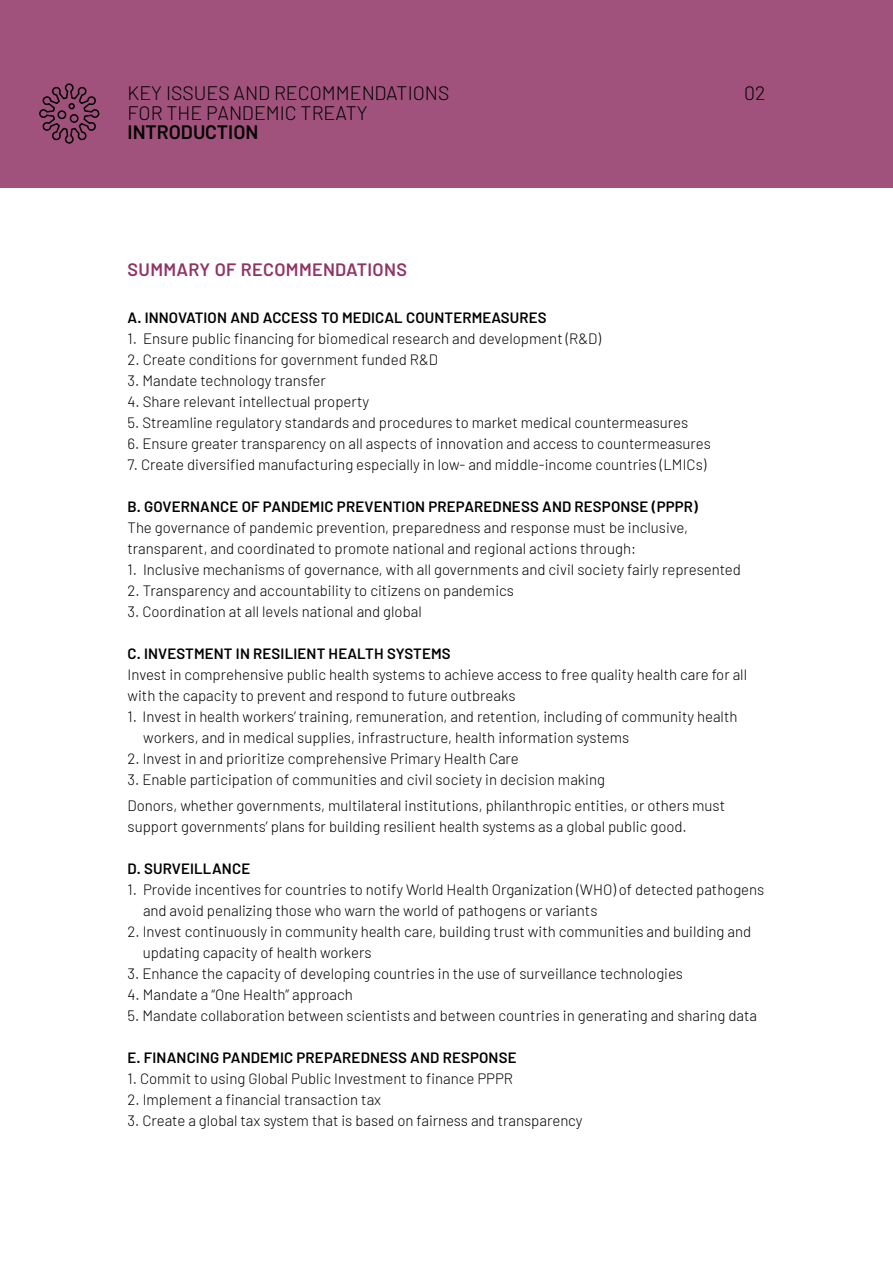
<style>
.page{position:relative;width:893px;height:1263px;background:#fff}
.page>*{position:absolute;margin:0;border:0;box-sizing:border-box;transform-origin:0 0}
.t1{font:300 19.5px "Barlow";color:#000}
.t2{font:600 19.5px "Barlow";color:#000}
.t3{font:600 18px "Barlow";letter-spacing:.02em;color:#913465}
.t4{font:300 15px/21px "Barlow";color:#000}
.t5{font:600 15px "Barlow";letter-spacing:.01em;color:#000}
</style>
<div class="page">
<div style="left:0;top:0;width:893px;height:187px;background:#a1527c"></div>
<svg style="left:39px;top:83px;width:61px;height:61px"></svg>
<h1 class="t1" style="left:128px;top:79px;width:323px">KEY ISSUES AND RECOMMENDATIONS</h1>
<h1 class="t1" style="left:744px;top:79px;width:23px">02</h1>
<h1 class="t1" style="left:128px;top:99px;width:242px">FOR THE PANDEMIC TREATY</h1>
<h1 class="t2" style="left:128px;top:120px;width:132px">INTRODUCTION</h1>
<p class="t3" style="left:128px;top:259px;width:281px">SUMMARY OF RECOMMENDATIONS</p>
<p class="t5" style="left:128px;top:308px;width:421px">A. INNOVATION AND ACCESS TO MEDICAL COUNTERMEASURES</p>
<p class="t4" style="left:128px;top:327px;width:475px">1. Ensure public financing for biomedical research and development (R&amp;D)</p>
<p class="t4" style="left:128px;top:348px;width:312px">2. Create conditions for government funded R&amp;D</p>
<p class="t4" style="left:128px;top:369px;width:200px">3. Mandate technology transfer</p>
<p class="t4" style="left:128px;top:390px;width:243px">4. Share relevant intellectual property</p>
<p class="t4" style="left:128px;top:411px;width:562px">5. Streamline regulatory standards and procedures to market medical countermeasures</p>
<p class="t4" style="left:128px;top:432px;width:585px">6. Ensure greater transparency on all aspects of innovation and access to countermeasures</p>
<p class="t4" style="left:128px;top:453px;width:580px">7. Create diversified manufacturing especially in low- and middle-income countries (LMICs)</p>
<p class="t5" style="left:128px;top:497px;width:572px">B. GOVERNANCE OF PANDEMIC PREVENTION PREPAREDNESS AND RESPONSE (PPPR)</p>
<p class="t4" style="left:128px;top:516px;width:562px">The governance of pandemic prevention, preparedness and response must be inclusive, transparent, and coordinated to promote national and regional actions through:</p>
<p class="t4" style="left:128px;top:558px;width:615px">1. Inclusive mechanisms of governance, with all governments and civil society fairly represented</p>
<p class="t4" style="left:128px;top:579px;width:388px">2. Transparency and accountability to citizens on pandemics</p>
<p class="t4" style="left:128px;top:600px;width:296px">3. Coordination at all levels national and global</p>
<p class="t5" style="left:128px;top:645px;width:325px">C. INVESTMENT IN RESILIENT HEALTH SYSTEMS</p>
<p class="t4" style="left:128px;top:663px;width:621px">Invest in comprehensive public health systems to achieve access to free quality health care for all with the capacity to prevent and respond to future outbreaks</p>
<p class="t4" style="left:143px;top:705px;width:596px;text-indent:-16px">1. Invest in health workers’ training, remuneration, and retention, including of community health workers, and in medical supplies, infrastructure, health information systems</p>
<p class="t4" style="left:128px;top:747px;width:393px">2. Invest in and prioritize comprehensive Primary Health Care</p>
<p class="t4" style="left:128px;top:766px;width:599px;line-height:25.2px">3. Enable participation of communities and civil society in decision making<br>Donors, whether governments, multilateral institutions, philanthropic entities, or others must</p>
<p class="t4" style="left:128px;top:815px;width:561px">support governments’ plans for building resilient health systems as a global public good.</p>
<p class="t5" style="left:128px;top:859px;width:124px">D. SURVEILLANCE</p>
<p class="t4" style="left:143px;top:878px;width:623px;text-indent:-15px">1. Provide incentives for countries to notify World Health Organization (WHO) of detected pathogens and avoid penalizing those who warn the world of pathogens or variants</p>
<p class="t4" style="left:143px;top:920px;width:610px;text-indent:-15px">2. Invest continuously in community health care, building trust with communities and building and updating capacity of health workers</p>
<p class="t4" style="left:128px;top:962px;width:557px">3. Enhance the capacity of developing countries in the use of surveillance technologies</p>
<p class="t4" style="left:128px;top:983px;width:227px">4. Mandate a “One Health” approach</p>
<p class="t4" style="left:128px;top:1004px;width:631px">5. Mandate collaboration between scientists and between countries in generating and sharing data</p>
<p class="t5" style="left:128px;top:1048px;width:390px">E. FINANCING PANDEMIC PREPAREDNESS AND RESPONSE</p>
<p class="t4" style="left:128px;top:1067px;width:387px">1. Commit to using Global Public Investment to finance PPPR</p>
<p class="t4" style="left:128px;top:1088px;width:255px">2. Implement a financial transaction tax</p>
<p class="t4" style="left:128px;top:1109px;width:457px">3. Create a global tax system that is based on fairness and transparency</p>
</div>
